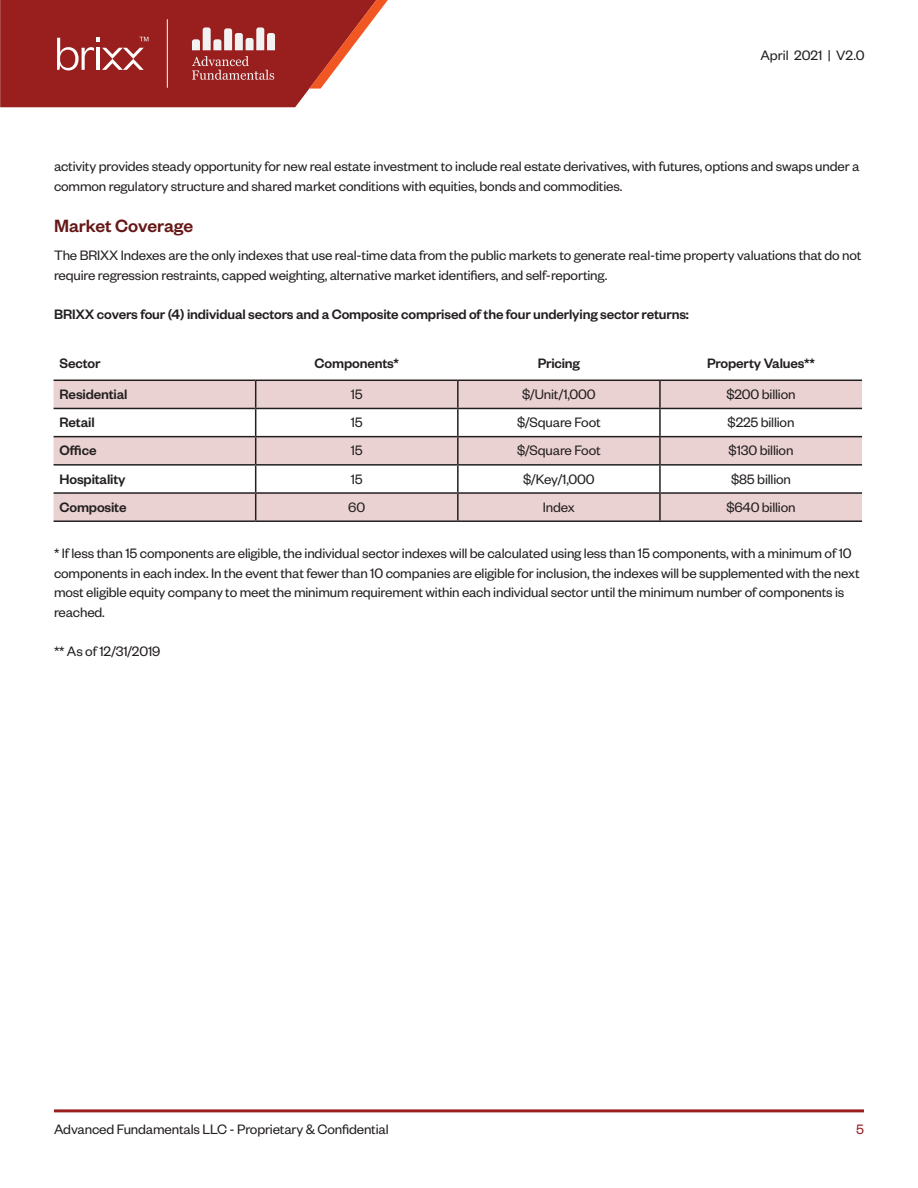
<style>
.page{position:relative;width:918px;height:1188px;background:#fff}
.page>*{position:absolute;margin:0;border:0;box-sizing:border-box;transform-origin:0 0}
.t1{font:500 19.5px "Founders Grotesk";color:#661717}
.body{font:15px/19.5px "Founders Grotesk";letter-spacing:-.01em;color:#231f20}
.body-2{font:500 15px "Founders Grotesk";letter-spacing:-.01em;color:#231f20}
.t2{font:15px "Founders Grotesk";color:#9a2020}
</style>
<div class="page">
<hr style="left:54px;top:1109px;width:810px;height:3px;background:#991f1f">
<svg style="left:0;top:0;width:388px;height:107px;background:#ab4443"></svg>
<svg style="left:54px;top:381px;width:808px;height:139px;fill:#ebd2d2"></svg>
<hr style="left:457px;top:381px;width:2px;height:27px;background:#231f20">
<hr style="left:659px;top:381px;width:2px;height:27px;background:#231f20">
<hr style="left:54px;top:408px;width:202px;height:1px;background:#231f20">
<hr style="left:256px;top:408px;width:202px;height:1px;background:#231f20">
<hr style="left:458px;top:408px;width:202px;height:1px;background:#231f20">
<hr style="left:457px;top:409px;width:2px;height:27px;background:#231f20">
<hr style="left:660px;top:408px;width:202px;height:1px;background:#231f20">
<hr style="left:659px;top:409px;width:2px;height:27px;background:#231f20">
<hr style="left:54px;top:436px;width:202px;height:1px;background:#231f20">
<hr style="left:256px;top:436px;width:202px;height:1px;background:#231f20">
<hr style="left:458px;top:436px;width:202px;height:1px;background:#231f20">
<hr style="left:457px;top:437px;width:2px;height:27px;background:#231f20">
<hr style="left:660px;top:436px;width:202px;height:1px;background:#231f20">
<hr style="left:659px;top:437px;width:2px;height:27px;background:#231f20">
<hr style="left:54px;top:464px;width:202px;height:2px;background:#231f20">
<hr style="left:256px;top:464px;width:202px;height:2px;background:#231f20">
<hr style="left:458px;top:464px;width:202px;height:2px;background:#231f20">
<hr style="left:457px;top:466px;width:2px;height:26px;background:#231f20">
<hr style="left:660px;top:464px;width:202px;height:2px;background:#231f20">
<hr style="left:659px;top:466px;width:2px;height:26px;background:#231f20">
<hr style="left:54px;top:492px;width:202px;height:2px;background:#231f20">
<hr style="left:256px;top:492px;width:202px;height:2px;background:#231f20">
<svg style="left:255px;top:381px;width:1px;height:139px"></svg>
<hr style="left:458px;top:492px;width:202px;height:2px;background:#231f20">
<hr style="left:457px;top:494px;width:2px;height:26px;background:#231f20">
<hr style="left:660px;top:492px;width:202px;height:2px;background:#231f20">
<hr style="left:659px;top:494px;width:2px;height:26px;background:#231f20">
<hr style="left:54px;top:520px;width:202px;height:2px;background:#231f20">
<hr style="left:256px;top:520px;width:202px;height:2px;background:#231f20">
<hr style="left:458px;top:520px;width:202px;height:2px;background:#231f20">
<hr style="left:660px;top:520px;width:202px;height:2px;background:#231f20">
<hr style="left:54px;top:380px;width:202px;height:1px;background:#231f20">
<hr style="left:256px;top:380px;width:202px;height:1px;background:#231f20">
<hr style="left:458px;top:380px;width:202px;height:1px;background:#231f20">
<hr style="left:660px;top:380px;width:202px;height:1px;background:#231f20">
<p class="body" style="left:760px;top:44px;width:106px">April 2021 | V2.0</p>
<p class="body" style="left:54px;top:156px;width:807px">activity provides steady opportunity for new real estate investment to include real estate derivatives, with futures, options and swaps under a common regulatory structure and shared market conditions with equities, bonds and commodities.</p>
<p class="t1" style="left:54px;top:213px;width:141px">Market Coverage</p>
<p class="body" style="left:54px;top:245px;width:809px">The BRIXX Indexes are the only indexes that use real-time data from the public markets to generate real-time property valuations that do not require regression restraints, capped weighting, alternative market identifiers, and self-reporting.</p>
<p class="body-2" style="left:54px;top:305px;width:636px">BRIXX covers four (4) individual sectors and a Composite comprised of the four underlying sector returns:</p>
<p class="body-2" style="left:60px;top:353px;width:43px">Sector</p>
<p class="body-2" style="left:315px;top:353px;width:86px">Components*</p>
<p class="body-2" style="left:538px;top:353px;width:44px">Pricing</p>
<p class="body-2" style="left:707px;top:353px;width:109px">Property Values**</p>
<p class="body-2" style="left:60px;top:385px;width:69px">Residential</p>
<p class="body" style="left:351px;top:384px;width:14px">15</p>
<p class="body" style="left:522px;top:384px;width:75px">$/Unit/1,000</p>
<p class="body" style="left:726px;top:384px;width:71px">$200 billion</p>
<p class="body-2" style="left:60px;top:413px;width:37px">Retail</p>
<p class="body" style="left:351px;top:412px;width:14px">15</p>
<p class="body" style="left:517px;top:412px;width:85px">$/Square Foot</p>
<p class="body" style="left:728px;top:412px;width:69px">$225 billion</p>
<p class="body-2" style="left:60px;top:441px;width:38px">Office</p>
<p class="body" style="left:351px;top:440px;width:14px">15</p>
<p class="body" style="left:517px;top:440px;width:85px">$/Square Foot</p>
<p class="body" style="left:729px;top:440px;width:66px">$130 billion</p>
<p class="body-2" style="left:60px;top:469px;width:68px">Hospitality</p>
<p class="body" style="left:351px;top:468px;width:14px">15</p>
<p class="body" style="left:523px;top:468px;width:73px">$/Key/1,000</p>
<p class="body" style="left:731px;top:468px;width:61px">$85 billion</p>
<p class="body-2" style="left:60px;top:498px;width:69px">Composite</p>
<p class="body" style="left:348px;top:497px;width:18px">60</p>
<p class="body" style="left:543px;top:497px;width:33px">Index</p>
<p class="body" style="left:726px;top:497px;width:71px">$640 billion</p>
<p class="body" style="left:54px;top:543px;width:807px">* If less than 15 components are eligible, the individual sector indexes will be calculated using less than 15 components, with a minimum of 10 components in each index. In the event that fewer than 10 companies are eligible for inclusion, the indexes will be supplemented with the next most eligible equity company to meet the minimum requirement within each individual sector until the minimum number of components is reached.</p>
<p class="body" style="left:54px;top:640px;width:108px">** As of 12/31/2019</p>
<p class="body" style="left:54px;top:1119px;width:336px">Advanced Fundamentals LLC - Proprietary &amp; Confidential</p>
<p class="t2" style="left:856px;top:1120px;width:9px">5</p>
</div>
